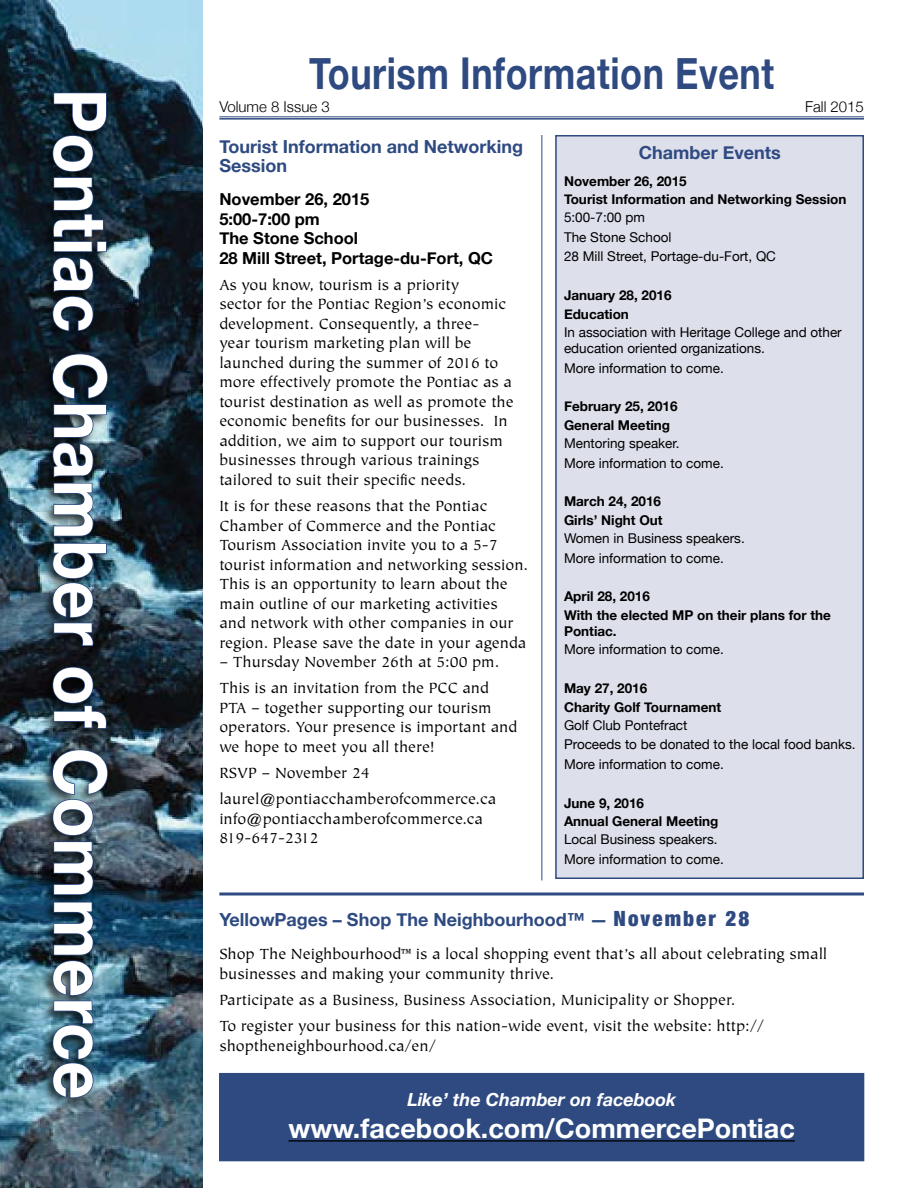
<style>
.page{position:relative;width:918px;height:1188px;background:#fff}
.page>*{position:absolute;margin:0;border:0;box-sizing:border-box;transform-origin:0 0}
.t1{font:700 72.6px "Helvetica Neue";letter-spacing:.01em;color:#fff;scale:.91 1}
.t2{font:700 43.95px "Helvetica Neue";letter-spacing:.015em;color:#2e4a81;scale:.82 1}
.t3{font:700 27px "Helvetica Neue";color:#fff}
.t4{font:700 18px/19.5px "Helvetica Neue";color:#2e4a81}
.t5{font:italic 700 18px "Helvetica Neue";color:#fff}
.t6{font:16.5px/19.5px "Tiepolo";color:#000}
.t7{font:700 16.5px/19.5px "Helvetica Neue";color:#000}
.t8{font:300 15px "Helvetica Neue";color:#000}
.t9{font:13.5px/19.5px "Helvetica Neue";color:#000}
.t10{font:700 13.5px/18.3px "Helvetica Neue";color:#000}
.s1{font-weight:900;font-stretch:condensed;font-size:21px}
</style>
<div class="page">
<img style="left:0;top:0;width:203px;height:1188px">
<div style="left:220px;top:1073px;width:644px;height:88px;background:#2e4a81"></div>
<div style="left:556px;top:136px;width:307px;height:742px;background:#dddfeb"></div>
<div style="left:555px;top:135px;width:309px;height:744px;border:2px solid #2e4a81"></div>
<hr style="left:219px;top:117px;width:645px;height:1px;background:#2e4a81">
<hr style="left:219px;top:118px;width:645px;height:2px;background:#2e4a81">
<hr style="left:542px;top:135px;width:1px;height:745px;background:#2e4a81">
<div style="left:38px;top:87px;width:75px;height:1025px;background:#000;opacity:.8"></div>
<svg style="left:52px;top:92px;width:55px;height:240px;background:#112232"></svg>
<img style="left:51px;top:353px;width:58px;height:294px">
<svg style="left:52px;top:666px;width:55px;height:64px;background:#172432"></svg>
<img style="left:51px;top:749px;width:58px;height:350px">
<hr style="left:289px;top:1140px;width:506px;height:2px;background:#000">
<hr style="left:219px;top:892px;width:645px;height:3px;background:#2e4a81">
<h1 class="t1" style="left:125px;top:89px;width:1112px;rotate:90deg">Pontiac Chamber of Commerce</h1>
<h2 class="t2" style="left:309px;top:46px;width:568px">Tourism Information Event</h2>
<p class="t8" style="left:219px;top:97px;width:112px">Volume 8 Issue 3</p>
<p class="t8" style="left:805px;top:97px;width:60px">Fall 2015</p>
<p class="t4" style="left:219px;top:136px;width:305px">Tourist Information and Networking<br>Session</p>
<p class="t7" style="left:219px;top:189px;width:275px">November 26, 2015<br>5:00-7:00 pm<br>The Stone School<br>28 Mill Street, Portage-du-Fort, QC</p>
<p class="t6" style="left:219px;top:275px;width:296px">As you know, tourism is a priority<br>sector for the Pontiac Region’s economic development. Consequently, a three&shy;year tourism marketing plan will be launched during the summer of 2016 to more effectively promote the Pontiac as a tourist destination as well as promote the economic benefits for our businesses. In addition, we aim to support our tourism businesses through various trainings tailored to suit their specific needs.</p>
<p class="t6" style="left:219px;top:497px;width:310px">It is for these reasons that the Pontiac Chamber of Commerce and the Pontiac Tourism Association invite you to a 5-7 tourist information and networking session.<br>This is an opportunity to learn about the main outline of our marketing activities and network with other companies in our region. Please save the date in your agenda</p>
<p class="t6" style="left:219px;top:649px;width:281px;line-height:26.2px">– Thursday November 26th at 5:00 pm.<br>This is an invitation from the PCC and</p>
<p class="t6" style="left:219px;top:698px;width:299px">PTA – together supporting our tourism operators. Your presence is important and we hope to meet you all there!</p>
<p class="t6" style="left:219px;top:760px;width:278px;line-height:26.2px">RSVP – November 24 laurel@pontiacchamberofcommerce.ca</p>
<p class="t6" style="left:219px;top:809px;width:265px">info@pontiacchamberofcommerce.ca<br>819-647-2312</p>
<p class="t4" style="left:639px;top:143px;width:144px">Chamber Events</p>
<p class="t10" style="left:564px;top:171px;width:284px">November 26, 2015<br>Tourist Information and Networking Session</p>
<p class="t9" style="left:564px;top:208px;width:214px">5:00-7:00 pm<br>The Stone School<br>28 Mill Street, Portage-du-Fort, QC</p>
<p class="t10" style="left:564px;top:286px;width:109px">January 28, 2016<br>Education</p>
<p class="t9" style="left:564px;top:324px;width:279px;line-height:16.2px">In association with Heritage College and other education oriented organizations.</p>
<p class="t9" style="left:564px;top:358px;width:161px">More information to come.</p>
<p class="t10" style="left:564px;top:397px;width:115px">February 25, 2016<br>General Meeting</p>
<p class="t9" style="left:564px;top:433px;width:161px">Mentoring speaker.<br>More information to come.</p>
<p class="t10" style="left:564px;top:492px;width:100px">March 24, 2016<br>Girls’ Night Out</p>
<p class="t9" style="left:564px;top:528px;width:182px">Women in Business speakers.<br>More information to come.</p>
<p class="t10" style="left:564px;top:587px;width:268px">April 28, 2016<br>With the elected MP on their plans for the</p>
<p class="t10" style="left:564px;top:622px;width:54px">Pontiac.</p>
<p class="t9" style="left:564px;top:640px;width:161px">More information to come.</p>
<p class="t10" style="left:564px;top:679px;width:159px">May 27, 2016<br>Charity Golf Tournament</p>
<p class="t9" style="left:564px;top:715px;width:293px">Golf Club Pontefract<br>Proceeds to be donated to the local food banks.<br>More information to come.</p>
<p class="t10" style="left:564px;top:793px;width:156px">June 9, 2016<br>Annual General Meeting</p>
<p class="t9" style="left:564px;top:830px;width:161px">Local Business speakers.<br>More information to come.</p>
<p class="t4" style="left:219px;top:910px;width:531px">YellowPages – Shop The Neighbourhood™ — <span class="s1">November 28</span></p>
<p class="t6" style="left:219px;top:945px;width:609px">Shop The Neighbourhood™ is a local shopping event that’s all about celebrating small businesses and making your community thrive.</p>
<p class="t6" style="left:219px;top:988px;width:546px;line-height:26.2px">Participate as a Business, Business Association, Municipality or Shopper.<br>To register your business for this nation-wide event, visit the website: http://</p>
<p class="t6" style="left:219px;top:1037px;width:218px">shoptheneighbourhood.ca/en/</p>
<p class="t5" style="left:407px;top:1088px;width:270px">Like’ the Chamber on facebook</p>
<h3 class="t3" style="left:289px;top:1112px;width:508px">www.facebook.com/CommercePontiac</h3>
</div>
